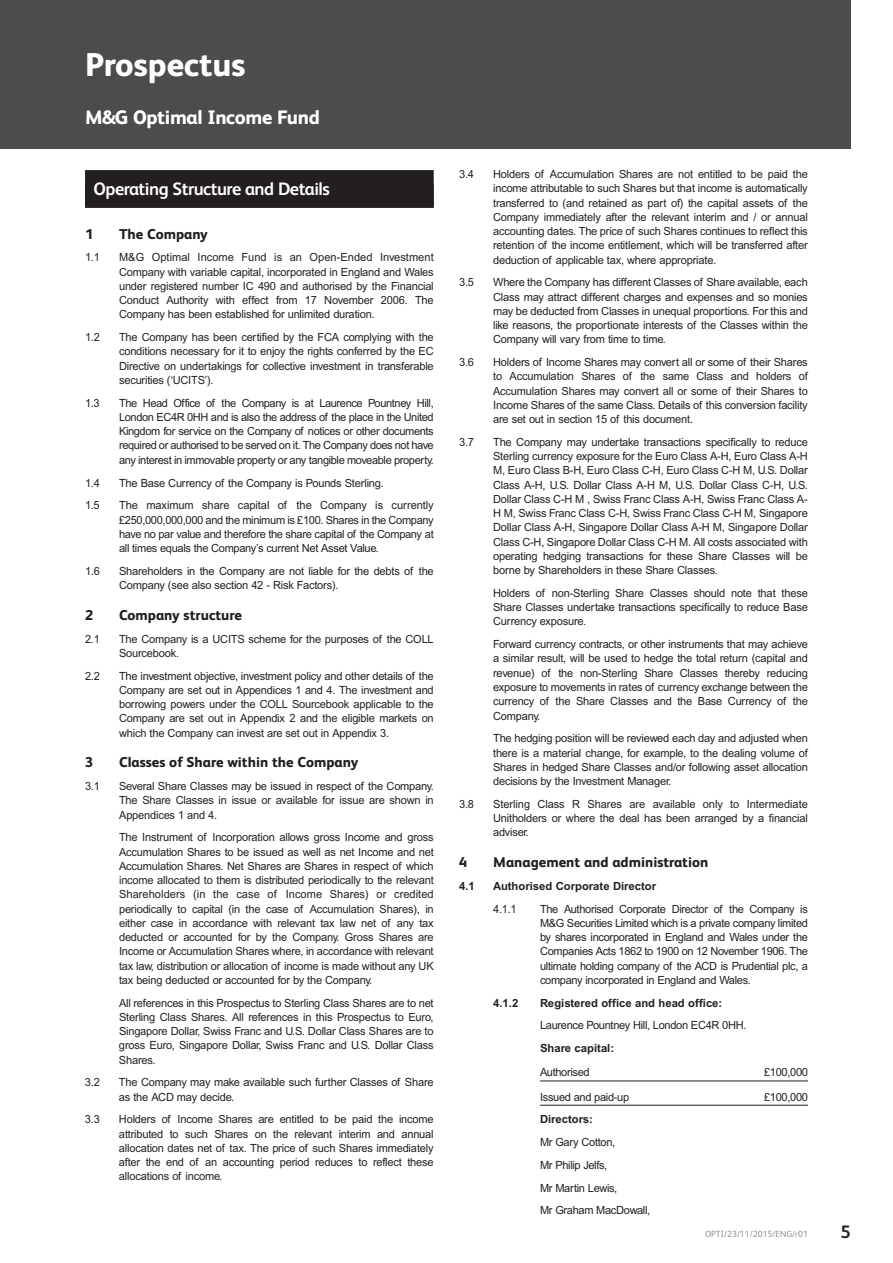
<style>
.page{position:relative;width:893px;height:1263px;background:#fff}
.page>*{position:absolute;margin:0;border:0;box-sizing:border-box;transform-origin:0 0}
.t1{font:800 33px "FS Albert";color:#fff}
.t2{font:800 19.5px "FS Albert";letter-spacing:-.015em;color:#fff}
.t3{font:700 18px "FS Albert";letter-spacing:-.03em;color:#fff}
.t4{font:700 18px "FS Albert";color:#231f20}
.t5{font:800 14.25px "FS Albert";color:#231f20}
.t6{font:11.25px/14.2px "Arial";letter-spacing:-.015em;color:#231f20;text-align:justify}
.t7{font:700 11.25px "Arial";color:#231f20}
.t8{font:9px "FS Albert";color:#939598}
</style>
<div class="page">
<div style="left:0;top:0;width:850px;height:149px;background:#4b4c4d"></div>
<div style="left:85px;top:170px;width:349px;height:38px;background:#231f20"></div>
<hr style="left:540px;top:1080px;width:268px;height:1px;background:#231f20">
<hr style="left:540px;top:1105px;width:268px;height:1px;background:#231f20">
<h1 class="t1" style="left:85px;top:54px;width:162px">Prospectus</h1>
<h2 class="t2" style="left:85px;top:111px;width:236px">M&amp;G Optimal Income Fund</h2>
<h3 class="t3" style="left:94px;top:183px;width:238px">Operating Structure and Details</h3>
<p class="t5" style="left:85px;top:229px;width:10px">1</p>
<p class="t5" style="left:119px;top:229px;width:90px">The Company</p>
<p class="t6" style="left:85px;top:251px;width:16px">1.1</p>
<p class="t6" style="left:119px;top:251px;width:316px">M&amp;G Optimal Income Fund is an Open-Ended Investment Company with variable capital, incorporated in England and Wales under registered number IC 490 and authorised by the Financial Conduct Authority with effect from 17 November 2006. The Company has been established for unlimited duration.</p>
<p class="t6" style="left:85px;top:331px;width:16px">1.2</p>
<p class="t6" style="left:119px;top:331px;width:316px">The Company has been certified by the FCA complying with the conditions necessary for it to enjoy the rights conferred by the EC Directive on undertakings for collective investment in transferable securities (‘UCITS’).</p>
<p class="t6" style="left:85px;top:397px;width:16px">1.3</p>
<p class="t6" style="left:119px;top:397px;width:316px">The Head Office of the Company is at Laurence Pountney Hill, London EC4R 0HH and is also the address of the place in the United Kingdom for service on the Company of notices or other documents required or authorised to be served on it. The Company does not have any interest in immovable property or any tangible moveable property.</p>
<p class="t6" style="left:85px;top:476px;width:16px">1.4</p>
<p class="t6" style="left:119px;top:476px;width:266px">The Base Currency of the Company is Pounds Sterling.</p>
<p class="t6" style="left:85px;top:499px;width:16px">1.5</p>
<p class="t6" style="left:119px;top:499px;width:316px">The maximum share capital of the Company is currently £250,000,000,000 and the minimum is £100. Shares in the Company have no par value and therefore the share capital of the Company at all times equals the Company’s current Net Asset Value.</p>
<p class="t6" style="left:85px;top:565px;width:16px">1.6</p>
<p class="t6" style="left:119px;top:565px;width:316px">Shareholders in the Company are not liable for the debts of the<br>Company (see also section 42 - Risk Factors).</p>
<p class="t5" style="left:85px;top:610px;width:10px">2</p>
<p class="t5" style="left:119px;top:610px;width:124px">Company structure</p>
<p class="t6" style="left:85px;top:632px;width:16px">2.1</p>
<p class="t6" style="left:119px;top:632px;width:316px">The Company is a UCITS scheme for the purposes of the COLL<br>Sourcebook.</p>
<p class="t6" style="left:85px;top:669px;width:16px">2.2</p>
<p class="t6" style="left:119px;top:669px;width:316px">The investment objective, investment policy and other details of the Company are set out in Appendices 1 and 4. The investment and borrowing powers under the COLL Sourcebook applicable to the Company are set out in Appendix 2 and the eligible markets on which the Company can invest are set out in Appendix 3.</p>
<p class="t5" style="left:85px;top:757px;width:10px">3</p>
<p class="t5" style="left:119px;top:757px;width:241px">Classes of Share within the Company</p>
<p class="t6" style="left:85px;top:780px;width:16px">3.1</p>
<p class="t6" style="left:119px;top:780px;width:316px">Several Share Classes may be issued in respect of the Company.<br>The Share Classes in issue or available for issue are shown in Appendices 1 and 4.</p>
<p class="t6" style="left:119px;top:831px;width:316px">The Instrument of Incorporation allows gross Income and gross Accumulation Shares to be issued as well as net Income and net Accumulation Shares. Net Shares are Shares in respect of which income allocated to them is distributed periodically to the relevant Shareholders (in the case of Income Shares) or credited periodically to capital (in the case of Accumulation Shares), in either case in accordance with relevant tax law net of any tax deducted or accounted for by the Company. Gross Shares are Income or Accumulation Shares where, in accordance with relevant tax law, distribution or allocation of income is made without any UK tax being deducted or accounted for by the Company.</p>
<p class="t6" style="left:119px;top:996px;width:316px">All references in this Prospectus to Sterling Class Shares are to net Sterling Class Shares. All references in this Prospectus to Euro, Singapore Dollar, Swiss Franc and U.S. Dollar Class Shares are to gross Euro, Singapore Dollar, Swiss Franc and U.S. Dollar Class Shares.</p>
<p class="t6" style="left:85px;top:1076px;width:16px">3.2</p>
<p class="t6" style="left:119px;top:1076px;width:316px">The Company may make available such further Classes of Share as the ACD may decide.</p>
<p class="t6" style="left:85px;top:1113px;width:16px">3.3</p>
<p class="t6" style="left:119px;top:1113px;width:316px">Holders of Income Shares are entitled to be paid the income attributed to such Shares on the relevant interim and annual allocation dates net of tax. The price of such Shares immediately after the end of an accounting period reduces to reflect these allocations of income.</p>
<p class="t6" style="left:459px;top:168px;width:16px">3.4</p>
<p class="t6" style="left:493px;top:168px;width:316px">Holders of Accumulation Shares are not entitled to be paid the income attributable to such Shares but that income is automatically transferred to (and retained as part of) the capital assets of the Company immediately after the relevant interim and / or annual accounting dates. The price of such Shares continues to reflect this retention of the income entitlement, which will be transferred after deduction of applicable tax, where appropriate.</p>
<p class="t6" style="left:459px;top:276px;width:16px">3.5</p>
<p class="t6" style="left:493px;top:276px;width:316px">Where the Company has different Classes of Share available, each Class may attract different charges and expenses and so monies may be deducted from Classes in unequal proportions. For this and like reasons, the proportionate interests of the Classes within the Company will vary from time to time.</p>
<p class="t6" style="left:459px;top:356px;width:16px">3.6</p>
<p class="t6" style="left:493px;top:356px;width:316px">Holders of Income Shares may convert all or some of their Shares to Accumulation Shares of the same Class and holders of Accumulation Shares may convert all or some of their Shares to Income Shares of the same Class. Details of this conversion facility are set out in section 15 of this document.</p>
<p class="t6" style="left:459px;top:436px;width:16px">3.7</p>
<p class="t6" style="left:493px;top:436px;width:316px">The Company may undertake transactions specifically to reduce Sterling currency exposure for the Euro Class A-H, Euro Class A-H M, Euro Class B-H, Euro Class C-H, Euro Class C-H M, U.S. Dollar Class A-H, U.S. Dollar Class A-H M, U.S. Dollar Class C-H, U.S.<br>Dollar Class C-H M , Swiss Franc Class A-H, Swiss Franc Class A-H M, Swiss Franc Class C-H, Swiss Franc Class C-H M, Singapore Dollar Class A-H, Singapore Dollar Class A-H M, Singapore Dollar Class C-H, Singapore Dollar Class C-H M. All costs associated with operating hedging transactions for these Share Classes will be borne by Shareholders in these Share Classes.</p>
<p class="t6" style="left:493px;top:587px;width:316px">Holders of non-Sterling Share Classes should note that these Share Classes undertake transactions specifically to reduce Base Currency exposure.</p>
<p class="t6" style="left:493px;top:638px;width:316px">Forward currency contracts, or other instruments that may achieve a similar result, will be used to hedge the total return (capital and revenue) of the non-Sterling Share Classes thereby reducing exposure to movements in rates of currency exchange between the currency of the Share Classes and the Base Currency of the Company.</p>
<p class="t6" style="left:493px;top:732px;width:316px">The hedging position will be reviewed each day and adjusted when there is a material change, for example, to the dealing volume of Shares in hedged Share Classes and/or following asset allocation decisions by the Investment Manager.</p>
<p class="t6" style="left:459px;top:798px;width:16px">3.8</p>
<p class="t6" style="left:493px;top:798px;width:316px">Sterling Class R Shares are available only to Intermediate Unitholders or where the deal has been arranged by a financial adviser.</p>
<p class="t5" style="left:459px;top:857px;width:10px">4</p>
<p class="t5" style="left:493px;top:857px;width:217px">Management and administration</p>
<p class="t7" style="left:459px;top:882px;width:17px">4.1</p>
<p class="t7" style="left:493px;top:882px;width:164px">Authorised Corporate Director</p>
<p class="t6" style="left:493px;top:902px;width:25px">4.1.1</p>
<p class="t6" style="left:540px;top:902px;width:269px">The Authorised Corporate Director of the Company is M&amp;G Securities Limited which is a private company limited by shares incorporated in England and Wales under the Companies Acts 1862 to 1900 on 12 November 1906. The ultimate holding company of the ACD is Prudential plc, a company incorporated in England and Wales.</p>
<p class="t7" style="left:493px;top:998px;width:27px">4.1.2</p>
<p class="t7" style="left:540px;top:998px;width:184px">Registered office and head office:</p>
<p class="t6" style="left:540px;top:1019px;width:208px">Laurence Pountney Hill, London EC4R 0HH.</p>
<p class="t7" style="left:540px;top:1044px;width:76px">Share capital:</p>
<p class="t6" style="left:540px;top:1066px;width:51px">Authorised</p>
<p class="t6" style="left:764px;top:1066px;width:45px">£100,000</p>
<p class="t6" style="left:540px;top:1090px;width:91px">Issued and paid-up</p>
<p class="t6" style="left:764px;top:1090px;width:45px">£100,000</p>
<p class="t7" style="left:540px;top:1115px;width:54px">Directors:</p>
<p class="t6" style="left:540px;top:1132px;width:112px;line-height:22.8px;text-align:left">Mr Gary Cotton,<br>Mr Philip Jelfs,<br>Mr Martin Lewis,<br>Mr Graham MacDowall,</p>
<p class="t8" style="left:705px;top:1231px;width:104px">OPTI/23/11/2015/ENG/r01</p>
<h3 class="t4" style="left:840px;top:1225px;width:12px">5</h3>
</div>
